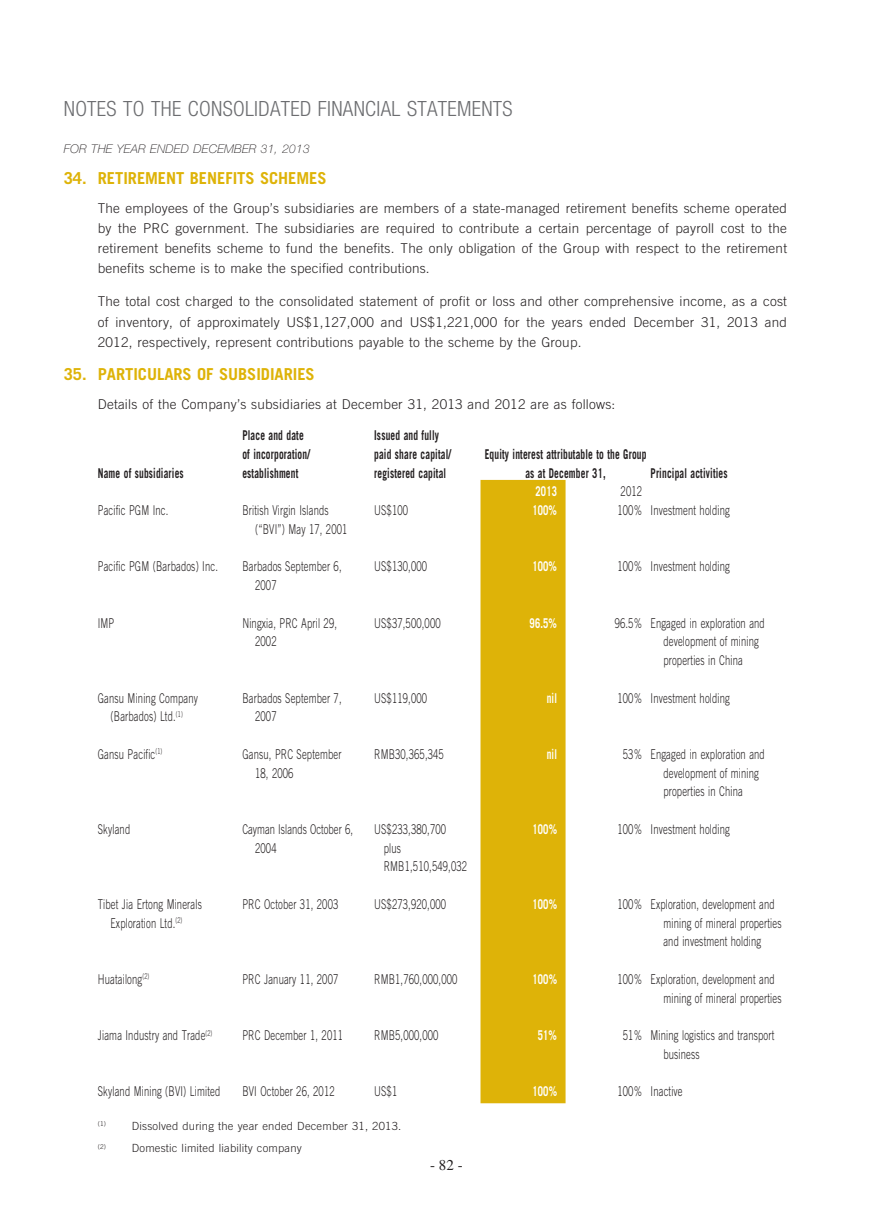
<style>
.page{position:relative;width:893px;height:1212px;background:#fff}
.page>*{position:absolute;margin:0;border:0;box-sizing:border-box;transform-origin:0 0}
.t1{font:300 condensed 21px "Helvetica Neue LT Std";letter-spacing:.015em;color:#6c6d70}
.t2{font:700 16.5px "Trade Gothic LT Std";letter-spacing:-.005em;color:#deb308}
.t3{font:15px "Times LT Std";color:#231f20}
.t4{font:300 13.5px/18.8px "Trade Gothic LT Std";letter-spacing:.015em;color:#231f20;scale:.7 1}
.t5{font:300 13.5px/20.2px "Trade Gothic LT Std";letter-spacing:.015em;color:#231f20;text-align:justify}
.t6{font:700 13.5px/18.8px "Trade Gothic LT Std";letter-spacing:.015em;color:#231f20;scale:.7 1}
.t7{font:700 13.5px "Trade Gothic LT Std";letter-spacing:.015em;color:#fff;scale:.7 1}
.t8{font:italic 100 12px "Helvetica Neue LT Std";letter-spacing:.015em;color:#231f20}
.t9{font:300 11.25px/22.2px "Trade Gothic LT Std";letter-spacing:.015em;color:#231f20}
</style>
<div class="page">
<div style="left:480px;top:480px;width:86px;height:623px;background:#deb308"></div>
<h1 class="t1" style="left:64px;top:97px;width:450px">NOTES TO THE CONSOLIDATED FINANCIAL STATEMENTS</h1>
<p class="t8" style="left:64px;top:142px;width:247px">FOR THE YEAR ENDED DECEMBER 31, 2013</p>
<p class="t2" style="left:64px;top:168px;width:264px">34. RETIREMENT BENEFITS SCHEMES</p>
<p class="t5" style="left:98px;top:197px;width:691px">The employees of the Group’s subsidiaries are members of a state-managed retirement benefits scheme operated by the PRC government. The subsidiaries are required to contribute a certain percentage of payroll cost to the retirement benefits scheme to fund the benefits. The only obligation of the Group with respect to the retirement benefits scheme is to make the specified contributions.</p>
<p class="t5" style="left:98px;top:291px;width:691px">The total cost charged to the consolidated statement of profit or loss and other comprehensive income, as a cost of inventory, of approximately US$1,127,000 and US$1,221,000 for the years ended December 31, 2013 and 2012, respectively, represent contributions payable to the scheme by the Group.</p>
<p class="t2" style="left:64px;top:364px;width:252px">35. PARTICULARS OF SUBSIDIARIES</p>
<p class="t5" style="left:98px;top:393px;width:519px">Details of the Company’s subsidiaries at December 31, 2013 and 2012 are as follows:</p>
<p class="t6" style="left:98px;top:463px;width:124px">Name of subsidiaries</p>
<p class="t6" style="left:242px;top:426px;width:98px">Place and date of incorporation/ establishment</p>
<p class="t6" style="left:374px;top:426px;width:111px">Issued and fully paid share capital/ registered capital</p>
<p class="t6" style="left:485px;top:444px;width:233px;text-align:center">Equity interest attributable to the Group as at December 31,</p>
<p class="t6" style="left:651px;top:463px;width:112px">Principal activities</p>
<p class="t7" style="left:536px;top:483px;width:32px">2013</p>
<p class="t4" style="left:621px;top:482px;width:32px">2012</p>
<p class="t4" style="left:98px;top:501px;width:102px">Pacific PGM Inc.</p>
<p class="t4" style="left:255px;top:501px;width:133px;text-indent:-13px">British Virgin Islands (“BVI”) May 17, 2001</p>
<p class="t4" style="left:374px;top:501px;width:50px">US$100</p>
<p class="t7" style="left:532px;top:502px;width:37px">100%</p>
<p class="t4" style="left:617px;top:501px;width:162px">100% Investment holding</p>
<p class="t4" style="left:98px;top:557px;width:173px">Pacific PGM (Barbados) Inc.</p>
<p class="t4" style="left:255px;top:557px;width:125px;text-indent:-13px">Barbados September 6,<br>2007</p>
<p class="t4" style="left:374px;top:557px;width:77px">US$130,000</p>
<p class="t7" style="left:532px;top:558px;width:37px">100%</p>
<p class="t4" style="left:617px;top:557px;width:162px">100% Investment holding</p>
<p class="t4" style="left:98px;top:613px;width:25px">IMP</p>
<p class="t4" style="left:255px;top:613px;width:119px;text-indent:-13px">Ningxia, PRC April 29,<br>2002</p>
<p class="t4" style="left:374px;top:613px;width:97px">US$37,500,000</p>
<p class="t7" style="left:530px;top:614px;width:41px">96.5%</p>
<p class="t4" style="left:663px;top:613px;width:147px;text-indent:-49px">96.5% Engaged in exploration and development of mining properties in China</p>
<p class="t4" style="left:98px;top:688px;width:145px;text-align:center">Gansu Mining Company (Barbados) Ltd.<sup>(1)</sup></p>
<p class="t4" style="left:255px;top:688px;width:125px;text-indent:-13px">Barbados September 7,<br>2007</p>
<p class="t4" style="left:374px;top:688px;width:77px">US$119,000</p>
<p class="t7" style="left:547px;top:689px;width:16px">nil</p>
<p class="t4" style="left:617px;top:688px;width:162px">100% Investment holding</p>
<p class="t4" style="left:98px;top:744px;width:94px">Gansu Pacific<sup>(1)</sup></p>
<p class="t4" style="left:255px;top:744px;width:125px;text-indent:-13px">Gansu, PRC September<br>18, 2006</p>
<p class="t4" style="left:374px;top:744px;width:101px">RMB30,365,345</p>
<p class="t7" style="left:547px;top:746px;width:16px">nil</p>
<p class="t4" style="left:663px;top:744px;width:147px;text-indent:-40px">53% Engaged in exploration and development of mining properties in China</p>
<p class="t4" style="left:98px;top:819px;width:48px">Skyland</p>
<p class="t4" style="left:255px;top:819px;width:141px;text-indent:-13px">Cayman Islands October 6,<br>2004</p>
<p class="t4" style="left:384px;top:819px;width:121px;text-indent:-10px">US$233,380,700<br>plus<br>RMB1,510,549,032</p>
<p class="t7" style="left:532px;top:821px;width:37px">100%</p>
<p class="t4" style="left:617px;top:819px;width:162px">100% Investment holding</p>
<p class="t4" style="left:98px;top:894px;width:150px;text-align:center">Tibet Jia Ertong Minerals<br>Exploration Ltd.<sup>(2)</sup></p>
<p class="t4" style="left:242px;top:894px;width:139px">PRC October 31, 2003</p>
<p class="t4" style="left:374px;top:894px;width:104px">US$273,920,000</p>
<p class="t7" style="left:532px;top:896px;width:37px">100%</p>
<p class="t4" style="left:663px;top:894px;width:170px;text-indent:-46px">100% Exploration, development and mining of mineral properties and investment holding</p>
<p class="t4" style="left:98px;top:969px;width:75px">Huatailong<sup>(2)</sup></p>
<p class="t4" style="left:242px;top:969px;width:139px">PRC January 11, 2007</p>
<p class="t4" style="left:374px;top:969px;width:121px">RMB1,760,000,000</p>
<p class="t7" style="left:532px;top:971px;width:37px">100%</p>
<p class="t4" style="left:663px;top:969px;width:170px;text-indent:-46px">100% Exploration, development and mining of mineral properties</p>
<p class="t4" style="left:98px;top:1026px;width:165px">Jiama Industry and Trade<sup>(2)</sup></p>
<p class="t4" style="left:242px;top:1026px;width:145px">PRC December 1, 2011</p>
<p class="t4" style="left:374px;top:1026px;width:93px">RMB5,000,000</p>
<p class="t7" style="left:538px;top:1027px;width:29px">51%</p>
<p class="t4" style="left:663px;top:1026px;width:160px;text-indent:-40px">51% Mining logistics and transport business</p>
<p class="t4" style="left:98px;top:1082px;width:176px">Skyland Mining (BVI) Limited</p>
<p class="t4" style="left:242px;top:1082px;width:133px">BVI October 26, 2012</p>
<p class="t4" style="left:374px;top:1082px;width:34px">US$1</p>
<p class="t7" style="left:532px;top:1083px;width:37px">100%</p>
<p class="t4" style="left:617px;top:1082px;width:95px">100% Inactive</p>
<p class="t9" style="left:98px;top:1115px;width:305px"><sup>(1)</sup> Dissolved during the year ended December 31, 2013. <sup>(2)</sup> Domestic limited liability company</p>
<p class="t3" style="left:430px;top:1156px;width:34px">- 82 -</p>
</div>
